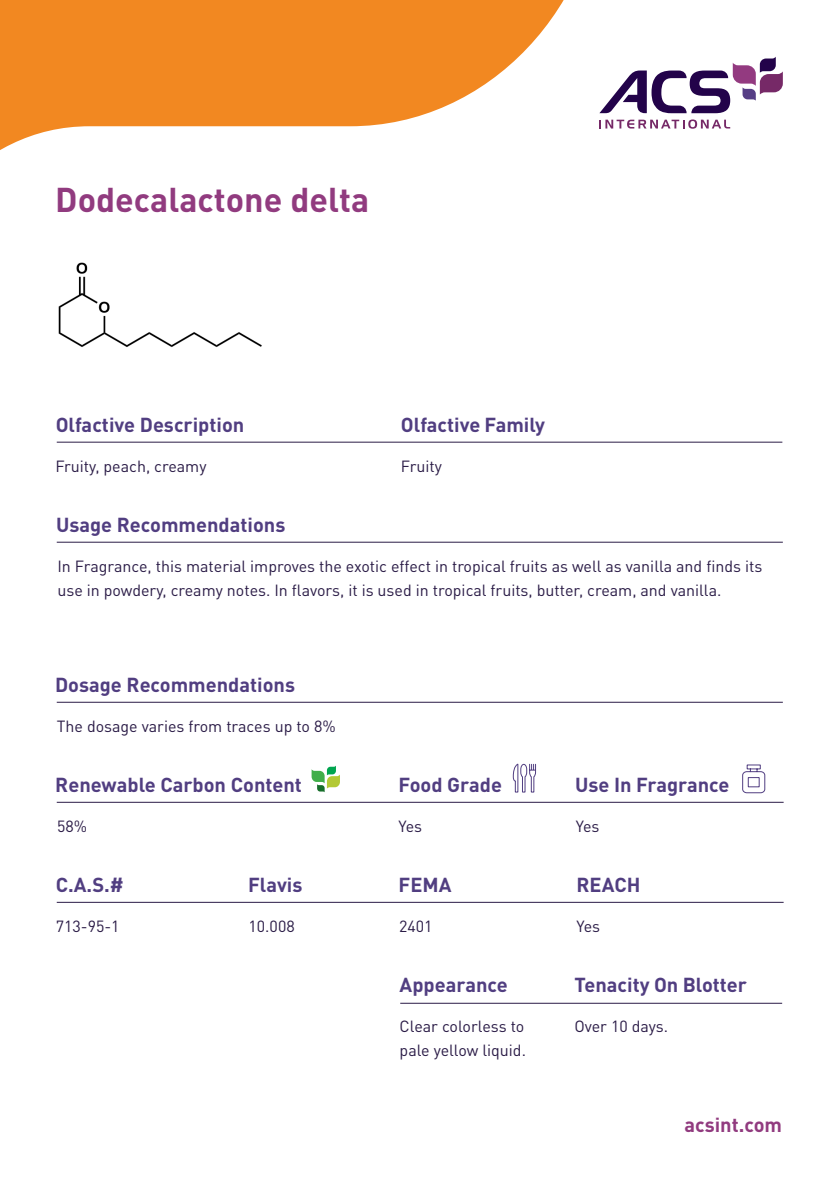
<style>
.page{position:relative;width:840px;height:1191px;background:#fff}
.page>*{position:absolute;margin:0;border:0;box-sizing:border-box;transform-origin:0 0}
.Produknamen{font:700 34px "DIN";color:#913b7f}
.Überschriften{font:700 20px "DIN";color:#513e81}
.Überschriften-2{font:700 20px "DIN";color:#913b7f}
.Text{font:16px/24px "DINOT";color:#2a1b46}
</style>
<div class="page">
<svg style="left:0;top:0;width:603px;height:150px;fill:#f28821"></svg>
<img style="left:58px;top:262px;width:204px;height:85px">
<svg style="left:311px;top:765px;width:29px;height:27px"></svg>
<svg style="left:512px;top:763px;width:23px;height:29px"></svg>
<svg style="left:742px;top:764px;width:23px;height:29px"></svg>
<svg style="left:599px;top:119px;width:130px;height:10px"></svg>
<svg style="left:599px;top:57px;width:183px;height:56px"></svg>
<hr style="left:57px;top:442px;width:725px;height:1px;background:#2a1b46">
<hr style="left:57px;top:542px;width:725px;height:1px;background:#2a1b46">
<hr style="left:57px;top:702px;width:725px;height:1px;background:#2a1b46">
<hr style="left:57px;top:802px;width:726px;height:1px;background:#2a1b46">
<hr style="left:57px;top:902px;width:726px;height:1px;background:#2a1b46">
<hr style="left:400px;top:1003px;width:381px;height:1px;background:#2a1b46">
<p class="Produknamen" style="left:55px;top:177px;width:315px">Dodecalactone delta</p>
<p class="Überschriften" style="left:56px;top:412px;width:190px">Olfactive Description</p>
<p class="Text" style="left:55px;top:454px;width:153px">Fruity, peach, creamy</p>
<p class="Überschriften" style="left:56px;top:512px;width:231px">Usage Recommendations</p>
<p class="Überschriften" style="left:401px;top:412px;width:146px">Olfactive Family</p>
<p class="Text" style="left:401px;top:454px;width:43px">Fruity</p>
<p class="Text" style="left:57px;top:554px;width:706px">In Fragrance, this material improves the exotic effect in tropical fruits as well as vanilla and finds its use in powdery, creamy notes. In flavors, it is used in tropical fruits, butter, cream, and vanilla.</p>
<p class="Überschriften" style="left:55px;top:672px;width:241px">Dosage Recommendations</p>
<p class="Text" style="left:57px;top:714px;width:280px">The dosage varies from traces up to 8%</p>
<p class="Überschriften" style="left:55px;top:772px;width:248px">Renewable Carbon Content</p>
<p class="Überschriften" style="left:398px;top:772px;width:105px">Food Grade</p>
<p class="Überschriften" style="left:574px;top:772px;width:156px">Use In Fragrance</p>
<p class="Text" style="left:57px;top:814px;width:32px">58%</p>
<p class="Text" style="left:398px;top:814px;width:25px">Yes</p>
<p class="Text" style="left:575px;top:814px;width:25px">Yes</p>
<p class="Überschriften" style="left:56px;top:872px;width:69px">C.A.S.#</p>
<p class="Überschriften" style="left:398px;top:872px;width:54px">FEMA</p>
<p class="Überschriften" style="left:248px;top:872px;width:56px">Flavis</p>
<p class="Überschriften" style="left:576px;top:872px;width:65px">REACH</p>
<p class="Text" style="left:56px;top:914px;width:65px">713-95-1</p>
<p class="Text" style="left:248px;top:914px;width:48px">10.008</p>
<p class="Text" style="left:399px;top:914px;width:35px">2401</p>
<p class="Text" style="left:576px;top:914px;width:25px">Yes</p>
<p class="Überschriften" style="left:399px;top:972px;width:110px">Appearance</p>
<p class="Überschriften" style="left:574px;top:972px;width:174px">Tenacity On Blotter</p>
<p class="Text" style="left:399px;top:1014px;width:128px">Clear colorless to pale yellow liquid.</p>
<p class="Text" style="left:574px;top:1014px;width:95px">Over 10 days.</p>
<p class="Überschriften-2" style="left:684px;top:1112px;width:99px">acsint.com</p>
</div>
